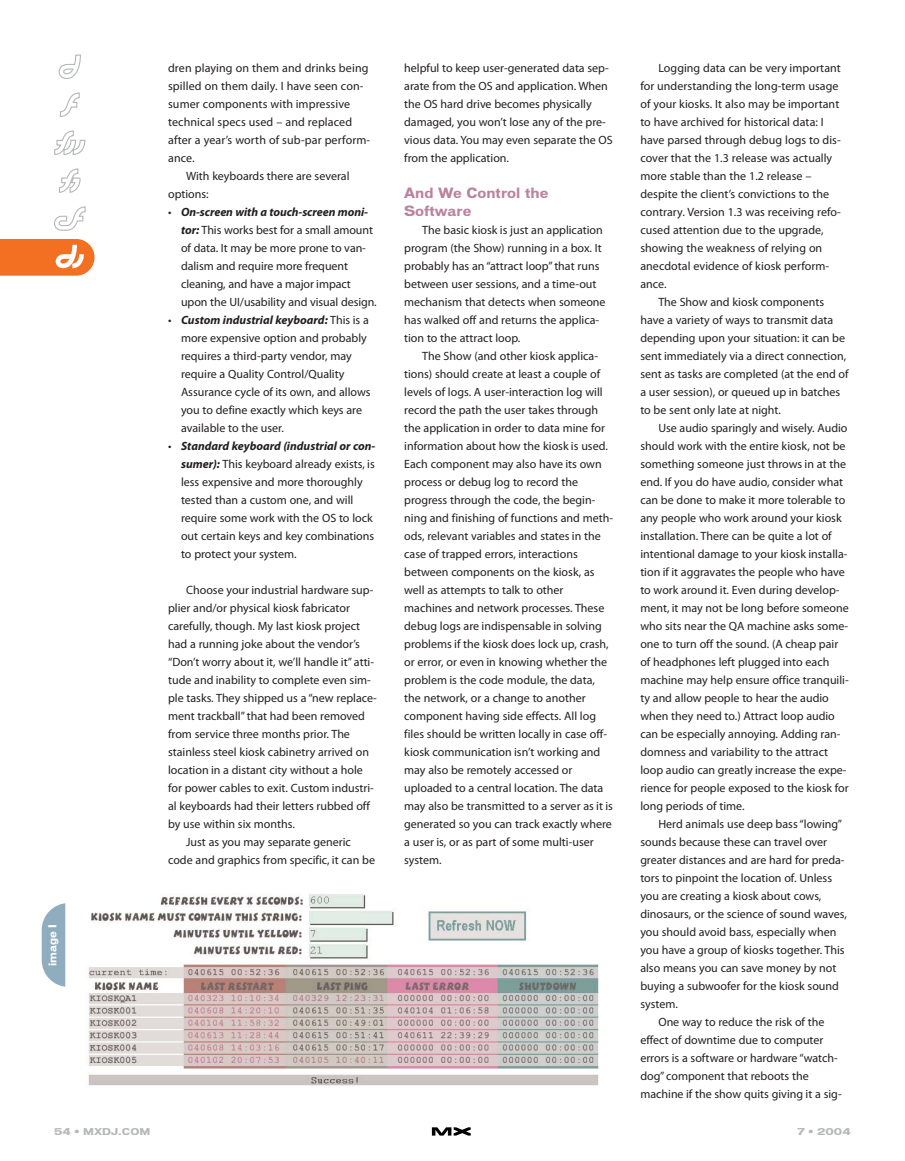
<style>
.page{position:relative;width:905px;height:1161px;background:#fff}
.page>*{position:absolute;margin:0;border:0;box-sizing:border-box;transform-origin:0 0}
.t1{font:700 13.5px/18px "Vonnes";color:#bb82a0}
.t2{font:12px/18px "Myriad Pro";color:#231f20}
.t3{font:700 10.5px "Vonnes";color:#fff}
.t4{font:700 9px "Vonnes";color:#b6b7b8;scale:1.15 1}
.s1{font-weight:700;font-style:italic}
</style>
<div class="page">
<svg style="left:432px;top:1127px;width:38px;height:9px"></svg>
<svg style="left:41px;top:903px;width:24px;height:84px"></svg>
<img style="left:88px;top:893px;width:511px;height:193px">
<svg style="left:0;top:239px;width:94px;height:37px;background:#f4823e"></svg>
<svg style="left:54px;top:54px;width:32px;height:177px"></svg>
<p class="t3" style="left:48px;top:966px;width:44px;rotate:-90deg">image I</p>
<p class="t2" style="left:168px;top:60px;width:202px">dren playing on them and drinks being</p>
<p class="t2" style="left:168px;top:78px;width:197px">spilled on them daily. I have seen con-</p>
<p class="t2" style="left:168px;top:96px;width:184px">sumer components with impressive</p>
<p class="t2" style="left:168px;top:114px;width:185px">technical specs used – and replaced</p>
<p class="t2" style="left:168px;top:132px;width:204px">after a year’s worth of sub-par perform-</p>
<p class="t2" style="left:168px;top:150px;width:28px">ance.</p>
<p class="t2" style="left:186px;top:168px;width:165px">With keyboards there are several</p>
<p class="t2" style="left:168px;top:186px;width:42px">options:</p>
<p class="t2" style="left:181px;top:204px;width:197px;text-indent:-13px">• <span class="s1">On-screen with a touch-screen moni&shy;tor:</span> This works best for a small amount of data. It may be more prone to van&shy;dalism and require more frequent cleaning, and have a major impact upon the UI/usability and visual design.</p>
<p class="t2" style="left:181px;top:312px;width:191px;text-indent:-13px">• <span class="s1">Custom industrial keyboard:</span> This is a more expensive option and probably requires a third-party vendor, may require a Quality Control/Quality Assurance cycle of its own, and allows you to define exactly which keys are available to the user.</p>
<p class="t2" style="left:181px;top:438px;width:196px;text-indent:-13px">• <span class="s1">Standard keyboard (industrial or con&shy;sumer):</span> This keyboard already exists, is less expensive and more thoroughly tested than a custom one, and will require some work with the OS to lock out certain keys and key combinations to protect your system.</p>
<p class="t2" style="left:186px;top:582px;width:189px">Choose your industrial hardware sup-</p>
<p class="t2" style="left:168px;top:600px;width:183px">plier and/or physical kiosk fabricator</p>
<p class="t2" style="left:168px;top:618px;width:194px">carefully, though. My last kiosk project</p>
<p class="t2" style="left:168px;top:636px;width:193px">had a running joke about the vendor’s</p>
<p class="t2" style="left:168px;top:654px;width:207px">“Don’t worry about it, we’ll handle it” atti-</p>
<p class="t2" style="left:168px;top:672px;width:204px">tude and inability to complete even sim-</p>
<p class="t2" style="left:168px;top:690px;width:210px">ple tasks. They shipped us a “new replace-</p>
<p class="t2" style="left:168px;top:708px;width:198px">ment trackball” that had been removed</p>
<p class="t2" style="left:168px;top:726px;width:183px">from service three months prior. The</p>
<p class="t2" style="left:168px;top:744px;width:202px">stainless steel kiosk cabinetry arrived on</p>
<p class="t2" style="left:168px;top:762px;width:196px">location in a distant city without a hole</p>
<p class="t2" style="left:168px;top:780px;width:207px">for power cables to exit. Custom industri-</p>
<p class="t2" style="left:168px;top:798px;width:203px">al keyboards had their letters rubbed off</p>
<p class="t2" style="left:168px;top:816px;width:128px">by use within six months.</p>
<p class="t2" style="left:186px;top:834px;width:166px">Just as you may separate generic</p>
<p class="t2" style="left:168px;top:852px;width:208px">code and graphics from specific, it can be</p>
<p class="t2" style="left:404px;top:60px;width:210px">helpful to keep user-generated data sep&shy;arate from the OS and application. When the OS hard drive becomes physically damaged, you won’t lose any of the pre&shy;vious data. You may even separate the OS from the application.</p>
<p class="t1" style="left:404px;top:185px;width:146px">And We Control the<br>Software</p>
<p class="t2" style="left:404px;top:222px;width:203px;text-indent:18px">The basic kiosk is just an application program (the Show) running in a box. It probably has an “attract loop” that runs between user sessions, and a time-out mechanism that detects when someone has walked off and returns the applica&shy;tion to the attract loop.</p>
<p class="t2" style="left:404px;top:348px;width:210px;text-indent:18px">The Show (and other kiosk applica&shy;tions) should create at least a couple of levels of logs. A user-interaction log will record the path the user takes through the application in order to data mine for information about how the kiosk is used.<br>Each component may also have its own process or debug log to record the progress through the code, the begin&shy;ning and finishing of functions and meth&shy;ods, relevant variables and states in the case of trapped errors, interactions between components on the kiosk, as well as attempts to talk to other machines and network processes. These debug logs are indispensable in solving problems if the kiosk does lock up, crash, or error, or even in knowing whether the problem is the code module, the data, the network, or a change to another component having side effects. All log files should be written locally in case off&shy;kiosk communication isn’t working and may also be remotely accessed or uploaded to a central location. The data may also be transmitted to a server as it is generated so you can track exactly where a user is, or as part of some multi-user system.</p>
<p class="t2" style="left:640px;top:60px;width:202px;text-indent:18px">Logging data can be very important for understanding the long-term usage of your kiosks. It also may be important to have archived for historical data: I have parsed through debug logs to dis&shy;cover that the 1.3 release was actually more stable than the 1.2 release – despite the client’s convictions to the contrary. Version 1.3 was receiving refo&shy;cused attention due to the upgrade, showing the weakness of relying on anecdotal evidence of kiosk perform&shy;ance.</p>
<p class="t2" style="left:640px;top:294px;width:210px;text-indent:18px">The Show and kiosk components have a variety of ways to transmit data depending upon your situation: it can be sent immediately via a direct connection, sent as tasks are completed (at the end of a user session), or queued up in batches to be sent only late at night.</p>
<p class="t2" style="left:640px;top:420px;width:210px;text-indent:18px">Use audio sparingly and wisely. Audio should work with the entire kiosk, not be something someone just throws in at the end. If you do have audio, consider what can be done to make it more tolerable to any people who work around your kiosk installation. There can be quite a lot of intentional damage to your kiosk installa&shy;tion if it aggravates the people who have to work around it. Even during develop&shy;ment, it may not be long before someone who sits near the QA machine asks some&shy;one to turn off the sound. (A cheap pair of headphones left plugged into each machine may help ensure office tranquili&shy;ty and allow people to hear the audio when they need to.) Attract loop audio can be especially annoying. Adding ran&shy;domness and variability to the attract loop audio can greatly increase the expe&shy;rience for people exposed to the kiosk for long periods of time.</p>
<p class="t2" style="left:658px;top:816px;width:185px">Herd animals use deep bass “lowing”</p>
<p class="t2" style="left:640px;top:834px;width:188px">sounds because these can travel over</p>
<p class="t2" style="left:640px;top:852px;width:206px">greater distances and are hard for preda-</p>
<p class="t2" style="left:640px;top:870px;width:193px">tors to pinpoint the location of. Unless</p>
<p class="t2" style="left:640px;top:888px;width:182px">you are creating a kiosk about cows,</p>
<p class="t2" style="left:640px;top:906px;width:208px">dinosaurs, or the science of sound waves,</p>
<p class="t2" style="left:640px;top:924px;width:197px">you should avoid bass, especially when</p>
<p class="t2" style="left:640px;top:942px;width:206px">you have a group of kiosks together. This</p>
<p class="t2" style="left:640px;top:960px;width:197px">also means you can save money by not</p>
<p class="t2" style="left:640px;top:978px;width:200px">buying a subwoofer for the kiosk sound</p>
<p class="t2" style="left:640px;top:996px;width:39px">system.</p>
<p class="t2" style="left:658px;top:1014px;width:168px">One way to reduce the risk of the</p>
<p class="t2" style="left:640px;top:1032px;width:185px">effect of downtime due to computer</p>
<p class="t2" style="left:640px;top:1050px;width:199px">errors is a software or hardware “watch-</p>
<p class="t2" style="left:640px;top:1068px;width:170px">dog” component that reboots the</p>
<p class="t2" style="left:640px;top:1086px;width:203px">machine if the show quits giving it a sig-</p>
<p class="t4" style="left:54px;top:1128px;width:85px">54 • MXDJ.COM</p>
<p class="t4" style="left:797px;top:1128px;width:48px">7 • 2004</p>
</div>
